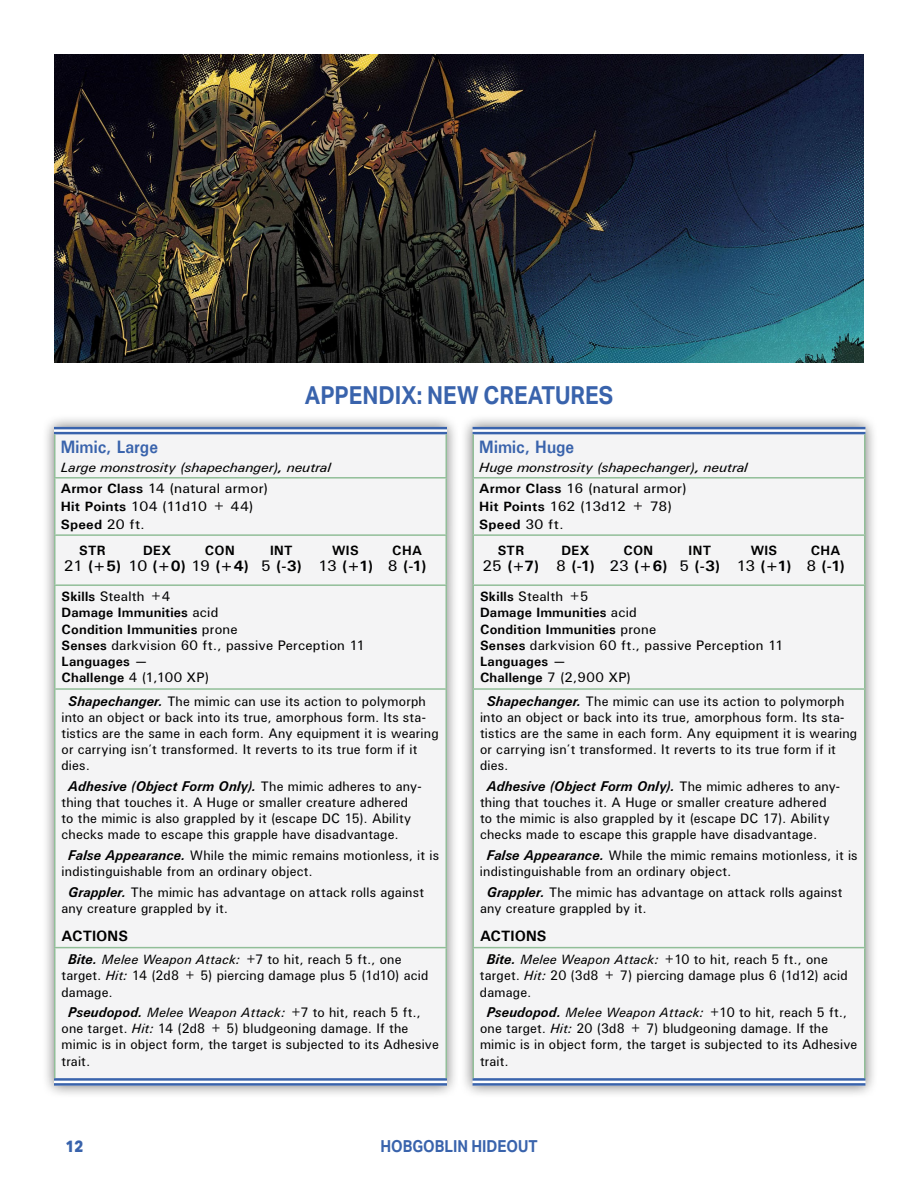
<style>
.page{position:relative;width:918px;height:1188px;background:#fff}
.page>*{position:absolute;margin:0;border:0;box-sizing:border-box;transform-origin:0 0}
.t1{font:700 24.75px "Aktiv Grotesk";color:#3963ac;scale:.9 1}
.t2{font:700 18px "U001";letter-spacing:.005em;color:#3963ac;scale:.9 1}
.t3{font:700 16.5px "Aktiv Grotesk";color:#3963ac;scale:.9 1}
.t4{font:800 16.5px "Aktiv Grotesk";color:#3963ac;scale:.9 1}
.t5{font:700 15px "U001";color:#000;scale:1.05 1}
.t6{font:700 15px "U001";color:#000}
.t7{font:italic 700 14.25px "U001";letter-spacing:.015em;color:#000;scale:.95 1}
.t8{font:13.5px/16.2px "U001";letter-spacing:.015em;color:#000;scale:.95 1}
.t9{font:700 13.5px/16.2px "U001";letter-spacing:.02em;color:#000}
.t10{font:italic 13.5px/21.3px "U001";letter-spacing:-.01em;color:#000;scale:1.05 1}
.t11{font:13.5px/18px "U001";letter-spacing:-.035em;color:#000;scale:1.05 1}
.t12{font:13.5px/18px "U001";letter-spacing:-.04em;color:#000;scale:1.05 1}
.s1{font-weight:700;font-style:normal}
.s2{font-style:normal}
.s3{font-weight:700}
.s4{font-weight:400}
.s5{font-weight:700;font-style:italic;font-size:14.25px}
.s6{font-weight:400;font-style:normal;font-size:13.5px}
.s7{font-style:italic}
</style>
<div class="page">
<img style="left:54px;top:54px;width:810px;height:309px">
<div style="left:41px;top:414px;width:418px;height:684px;background:#000;opacity:.54"></div>
<div style="left:56px;top:434px;width:390px;height:644px;background:#f4f4f5"></div>
<svg style="left:54px;top:429px;width:393px;height:3px"></svg>
<div style="left:54px;top:1078px;width:393px;height:8px;background:#fff"></div>
<hr style="left:54px;top:427px;width:393px;height:2px;background:#3963ac">
<hr style="left:54px;top:432px;width:393px;height:2px;background:#3963ac">
<hr style="left:54px;top:1078px;width:393px;height:3px;background:#3963ac">
<hr style="left:54px;top:1083px;width:393px;height:3px;background:#3963ac">
<hr style="left:54px;top:434px;width:2px;height:43px;background:#91be98">
<hr style="left:446px;top:434px;width:1px;height:43px;background:#91be98">
<hr style="left:54px;top:477px;width:393px;height:2px;background:#91be98">
<hr style="left:54px;top:479px;width:2px;height:55px;background:#91be98">
<hr style="left:446px;top:479px;width:1px;height:55px;background:#91be98">
<hr style="left:54px;top:534px;width:393px;height:2px;background:#91be98">
<hr style="left:54px;top:536px;width:2px;height:48px;background:#91be98">
<hr style="left:446px;top:536px;width:1px;height:48px;background:#91be98">
<hr style="left:54px;top:584px;width:393px;height:2px;background:#91be98">
<hr style="left:54px;top:586px;width:2px;height:102px;background:#91be98">
<hr style="left:446px;top:586px;width:1px;height:102px;background:#91be98">
<hr style="left:54px;top:688px;width:393px;height:2px;background:#91be98">
<hr style="left:54px;top:690px;width:2px;height:257px;background:#91be98">
<hr style="left:446px;top:690px;width:1px;height:257px;background:#91be98">
<hr style="left:54px;top:947px;width:393px;height:1px;background:#91be98">
<hr style="left:54px;top:948px;width:2px;height:130px;background:#91be98">
<hr style="left:446px;top:948px;width:1px;height:130px;background:#91be98">
<div style="left:460px;top:414px;width:418px;height:684px;background:#000;opacity:.54"></div>
<div style="left:474px;top:434px;width:390px;height:644px;background:#f4f4f5"></div>
<svg style="left:472px;top:429px;width:394px;height:3px"></svg>
<div style="left:472px;top:1078px;width:394px;height:8px;background:#fff"></div>
<hr style="left:472px;top:427px;width:394px;height:2px;background:#3963ac">
<hr style="left:472px;top:432px;width:394px;height:2px;background:#3963ac">
<hr style="left:472px;top:1078px;width:394px;height:3px;background:#3963ac">
<hr style="left:472px;top:1083px;width:394px;height:3px;background:#3963ac">
<hr style="left:472px;top:434px;width:2px;height:43px;background:#91be98">
<hr style="left:864px;top:434px;width:2px;height:43px;background:#91be98">
<hr style="left:472px;top:477px;width:394px;height:2px;background:#91be98">
<hr style="left:472px;top:479px;width:2px;height:55px;background:#91be98">
<hr style="left:864px;top:479px;width:2px;height:55px;background:#91be98">
<hr style="left:472px;top:534px;width:394px;height:2px;background:#91be98">
<hr style="left:472px;top:536px;width:2px;height:48px;background:#91be98">
<hr style="left:864px;top:536px;width:2px;height:48px;background:#91be98">
<hr style="left:472px;top:584px;width:394px;height:2px;background:#91be98">
<hr style="left:472px;top:586px;width:2px;height:102px;background:#91be98">
<hr style="left:864px;top:586px;width:2px;height:102px;background:#91be98">
<hr style="left:472px;top:688px;width:394px;height:2px;background:#91be98">
<hr style="left:472px;top:690px;width:2px;height:257px;background:#91be98">
<hr style="left:864px;top:690px;width:2px;height:257px;background:#91be98">
<hr style="left:472px;top:947px;width:394px;height:1px;background:#91be98">
<hr style="left:472px;top:948px;width:2px;height:130px;background:#91be98">
<hr style="left:864px;top:948px;width:2px;height:130px;background:#91be98">
<h1 class="t1" style="left:305px;top:381px;width:344px">APPENDIX: NEW CREATURES</h1>
<h2 class="t2" style="left:61px;top:436px;width:110px">Mimic, Large</h2>
<p class="t10" style="left:61px;top:456px;width:259px">Large monstrosity (shapechanger), neutral<br><span class="s1">Armor Class</span> <span class="s2">14 (natural armor)</span></p>
<p class="t11" style="left:61px;top:497px;width:185px"><span class="s3">Hit Points</span> 104 (11d10 + 44)<br><span class="s3">Speed</span> 20 ft.</p>
<p class="t9" style="left:79px;top:542px;width:28px">STR</p>
<p class="t9" style="left:143px;top:542px;width:30px">DEX</p>
<p class="t9" style="left:205px;top:542px;width:31px">CON</p>
<p class="t9" style="left:270px;top:542px;width:24px">INT</p>
<p class="t9" style="left:332px;top:542px;width:28px">WIS</p>
<p class="t9" style="left:392px;top:542px;width:31px">CHA</p>
<p class="t5" style="left:64px;top:556px;width:347px"><span class="s4">21</span> (+5) <span class="s4">10</span> (+0) <span class="s4">19</span> (+4) <span class="s4">5</span> (-3) <span class="s4">13</span> (+1) <span class="s4">8</span> (-1)</p>
<p class="t9" style="left:62px;top:588px;width:305px">Skills <span class="s4">Stealth +4<br></span>Damage Immunities <span class="s4">acid<br></span>Condition Immunities <span class="s4">prone<br></span>Senses <span class="s4">darkvision 60 ft., passive Perception 11<br></span>Languages <span class="s4">—<br></span>Challenge <span class="s4">4 (1,100 XP)</span></p>
<p class="t8" style="left:62px;top:693px;width:399px;text-indent:7px"><span class="s5">Shapechanger.</span> The mimic can use its action to polymorph into an object or back into its true, amorphous form. Its sta&shy;tistics are the same in each form. Any equipment it is wearing or carrying isn’t transformed. It reverts to its true form if it dies.</p>
<p class="t7" style="left:68px;top:777px;width:374px">Adhesive (Object Form Only). <span class="s6">The mimic adheres to any-</span></p>
<p class="t8" style="left:62px;top:794px;width:370px">thing that touches it. A Huge or smaller creature adhered to the mimic is also grappled by it (escape DC 15). Ability checks made to escape this grapple have disadvantage.</p>
<p class="t8" style="left:61px;top:847px;width:399px;text-indent:7px"><span class="s5">False Appearance.</span> While the mimic remains motionless, it is indistinguishable from an ordinary object.</p>
<p class="t8" style="left:62px;top:884px;width:383px;text-indent:7px"><span class="s5">Grappler.</span> The mimic has advantage on attack rolls against any creature grappled by it.</p>
<p class="t6" style="left:62px;top:926px;width:68px">ACTIONS</p>
<p class="t8" style="left:61px;top:951px;width:388px;text-indent:7px"><span class="s5">Bite.</span> <span class="s7">Melee Weapon Attack:</span> +7 to hit, reach 5 ft., one target. <span class="s7">Hit:</span> 14 (2d8 + 5) piercing damage plus 5 (1d10) acid damage.</p>
<p class="t8" style="left:62px;top:1004px;width:399px;text-indent:7px"><span class="s5">Pseudopod.</span> <span class="s7">Melee Weapon Attack:</span> +7 to hit, reach 5 ft., one target. <span class="s7">Hit:</span> 14 (2d8 + 5) bludgeoning damage. If the mimic is in object form, the target is subjected to its Adhesive trait.</p>
<h2 class="t2" style="left:479px;top:436px;width:107px">Mimic, Huge</h2>
<p class="t10" style="left:479px;top:456px;width:257px">Huge monstrosity (shapechanger), neutral<br><span class="s1">Armor Class</span> <span class="s2">16 (natural armor)</span></p>
<p class="t12" style="left:479px;top:497px;width:185px"><span class="s3">Hit Points</span> 162 (13d12 + 78)<br><span class="s3">Speed</span> 30 ft.</p>
<p class="t9" style="left:498px;top:542px;width:28px">STR</p>
<p class="t9" style="left:562px;top:542px;width:30px">DEX</p>
<p class="t9" style="left:623px;top:542px;width:31px">CON</p>
<p class="t9" style="left:689px;top:542px;width:24px">INT</p>
<p class="t9" style="left:751px;top:542px;width:28px">WIS</p>
<p class="t9" style="left:811px;top:542px;width:31px">CHA</p>
<p class="t5" style="left:483px;top:556px;width:346px"><span class="s4">25</span> (+7) <span class="s4">8</span> (-1) <span class="s4">23</span> (+6) <span class="s4">5</span> (-3) <span class="s4">13</span> (+1) <span class="s4">8</span> (-1)</p>
<p class="t9" style="left:480px;top:588px;width:305px">Skills <span class="s4">Stealth +5<br></span>Damage Immunities <span class="s4">acid<br></span>Condition Immunities <span class="s4">prone<br></span>Senses <span class="s4">darkvision 60 ft., passive Perception 11<br></span>Languages <span class="s4">—<br></span>Challenge <span class="s4">7 (2,900 XP)</span></p>
<p class="t8" style="left:480px;top:693px;width:399px;text-indent:7px"><span class="s5">Shapechanger.</span> The mimic can use its action to polymorph into an object or back into its true, amorphous form. Its sta&shy;tistics are the same in each form. Any equipment it is wearing or carrying isn’t transformed. It reverts to its true form if it dies.</p>
<p class="t7" style="left:487px;top:777px;width:374px">Adhesive (Object Form Only). <span class="s6">The mimic adheres to any-</span></p>
<p class="t8" style="left:480px;top:794px;width:370px">thing that touches it. A Huge or smaller creature adhered to the mimic is also grappled by it (escape DC 17). Ability checks made to escape this grapple have disadvantage.</p>
<p class="t8" style="left:480px;top:847px;width:399px;text-indent:7px"><span class="s5">False Appearance.</span> While the mimic remains motionless, it is indistinguishable from an ordinary object.</p>
<p class="t8" style="left:480px;top:884px;width:383px;text-indent:7px"><span class="s5">Grappler.</span> The mimic has advantage on attack rolls against any creature grappled by it.</p>
<p class="t6" style="left:480px;top:926px;width:68px">ACTIONS</p>
<p class="t8" style="left:480px;top:951px;width:389px;text-indent:7px"><span class="s5">Bite.</span> <span class="s7">Melee Weapon Attack:</span> +10 to hit, reach 5 ft., one target. <span class="s7">Hit:</span> 20 (3d8 + 7) piercing damage plus 6 (1d12) acid damage.</p>
<p class="t8" style="left:480px;top:1004px;width:399px;text-indent:7px"><span class="s5">Pseudopod.</span> <span class="s7">Melee Weapon Attack:</span> +10 to hit, reach 5 ft., one target. <span class="s7">Hit:</span> 20 (3d8 + 7) bludgeoning damage. If the mimic is in object form, the target is subjected to its Adhesive trait.</p>
<p class="t4" style="left:66px;top:1137px;width:21px">12</p>
<p class="t3" style="left:380px;top:1137px;width:176px">HOBGOBLIN HIDEOUT</p>
</div>
